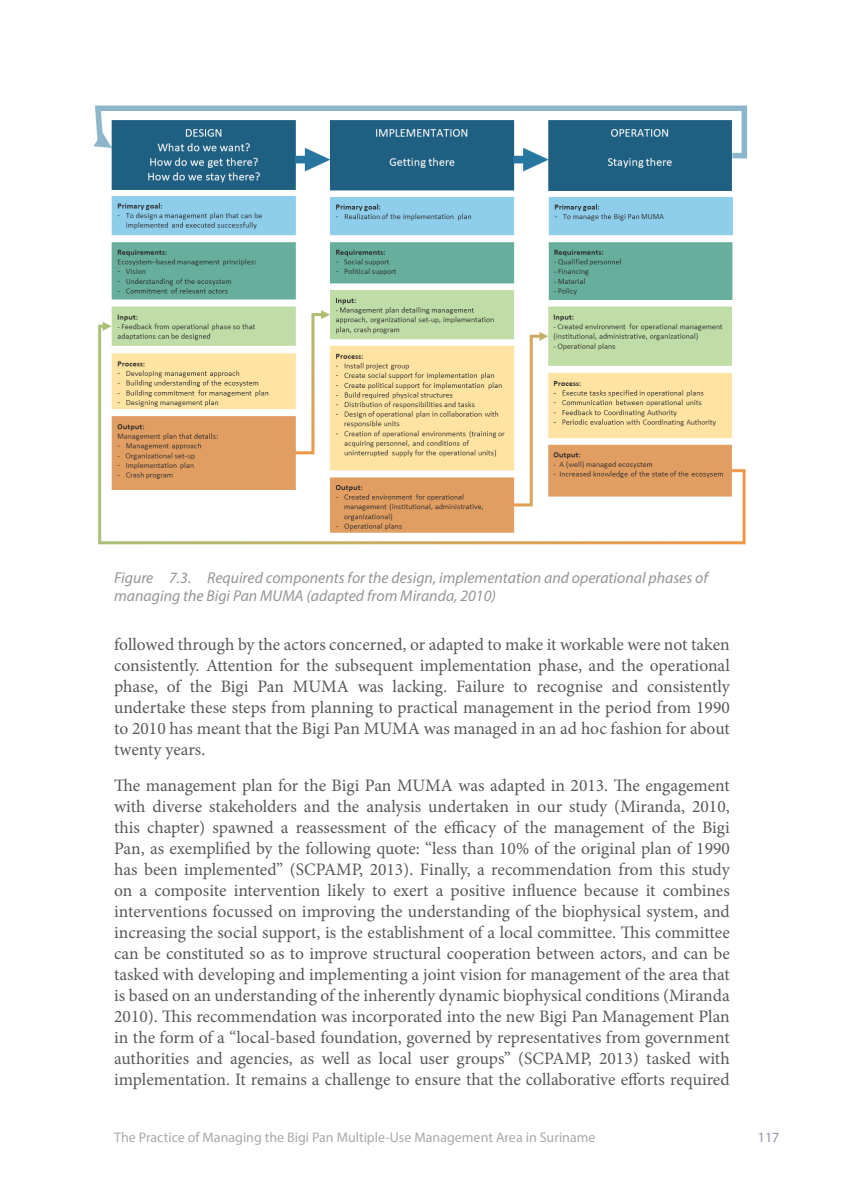
<style>
.page{position:relative;width:844px;height:1191px;background:#fff}
.page>*{position:absolute;margin:0;border:0;box-sizing:border-box;transform-origin:0 0}
.t1{font:17.5px/21px "Minion Pro";letter-spacing:-.005em;color:#57585a;text-align:justify}
.t2{font:italic 15.75px/17.5px "Myriad Pro";color:#939598}
.t3{font:14px "Myriad Pro";color:#a8a9ad}
.t4{font:14px "Myriad Pro";color:#9592a6}
</style>
<div class="page">
<img style="left:93px;top:105px;width:655px;height:440px">
<p class="t2" style="left:114px;top:569px;width:595px">Figure 7.3. Required components for the design, implementation and operational phases of managing the Bigi Pan MUMA (adapted from Miranda, 2010)</p>
<p class="t1" style="left:114px;top:634px;width:617px">followed through by the actors concerned, or adapted to make it workable were not taken consistently. Attention for the subsequent implementation phase, and the operational phase, of the Bigi Pan MUMA was lacking. Failure to recognise and consistently undertake these steps from planning to practical management in the period from 1990 to 2010 has meant that the Bigi Pan MUMA was managed in an ad hoc fashion for about twenty years.</p>
<p class="t1" style="left:114px;top:775px;width:617px">The management plan for the Bigi Pan MUMA was adapted in 2013. The engagement with diverse stakeholders and the analysis undertaken in our study (Miranda, 2010, this chapter) spawned a reassessment of the efficacy of the management of the Bigi Pan, as exemplified by the following quote: “less than 10% of the original plan of 1990 has been implemented” (SCPAMP, 2013). Finally, a recommendation from this study on a composite intervention likely to exert a positive influence because it combines interventions focussed on improving the understanding of the biophysical system, and increasing the social support, is the establishment of a local committee. This committee can be constituted so as to improve structural cooperation between actors, and can be tasked with developing and implementing a joint vision for management of the area that is based on an understanding of the inherently dynamic biophysical conditions (Miranda 2010). This recommendation was incorporated into the new Bigi Pan Management Plan in the form of a “local-based foundation, governed by representatives from government authorities and agencies, as well as local user groups” (SCPAMP, 2013) tasked with implementation. It remains a challenge to ensure that the collaborative efforts required</p>
<p class="t3" style="left:114px;top:1128px;width:482px">The Practice of Managing the Bigi Pan Multiple-Use Management Area in Suriname</p>
<p class="t4" style="left:757px;top:1128px;width:23px">117</p>
</div>
